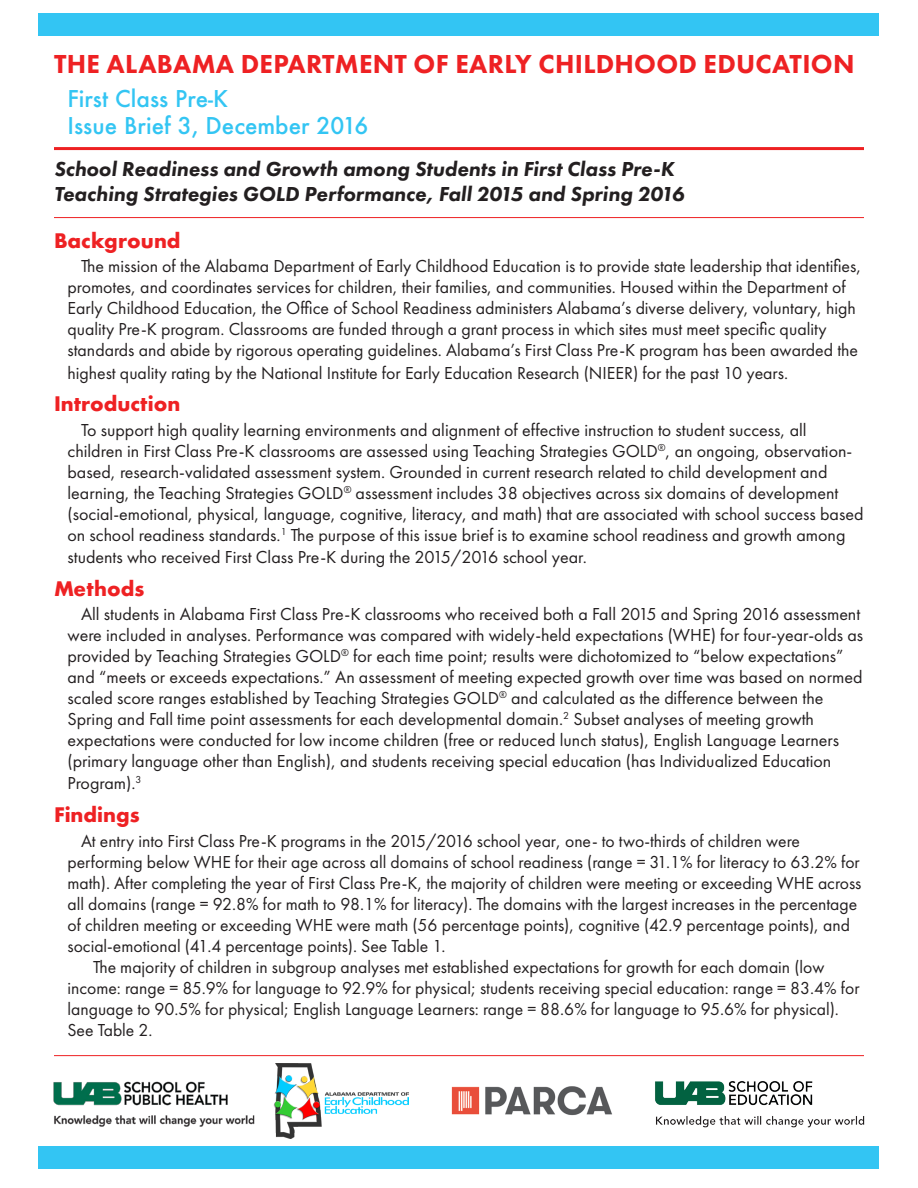
<style>
.page{position:relative;width:918px;height:1188px;background:#fff}
.page>*{position:absolute;margin:0;border:0;box-sizing:border-box;transform-origin:0 0}
.t1{font:800 27px "Futura PT";letter-spacing:.01em;color:#ee2123}
.t2{font:500 22.5px "Futura";color:#33c5f3}
.t3{font:italic 800 21px "Futura PT";color:#231f20}
.t4{font:700 19.5px "Futura";color:#ee2123}
.t5{font:18px/21px "Futura PT";color:#231f20}
</style>
<div class="page">
<hr style="left:54px;top:147px;width:810px;height:3px;background:#ee2123">
<hr style="left:54px;top:217px;width:810px;height:1px;background:#ee2123">
<hr style="left:54px;top:1055px;width:810px;height:1px;background:#ee2123">
<img style="left:53px;top:1081px;width:202px;height:46px">
<img style="left:273px;top:1063px;width:136px;height:75px">
<img style="left:451px;top:1086px;width:161px;height:30px">
<img style="left:655px;top:1081px;width:210px;height:47px">
<div style="left:39px;top:14px;width:840px;height:22px;background:#33c5f3"></div>
<div style="left:39px;top:1146px;width:840px;height:22px;background:#33c5f3"></div>
<p class="t1" style="left:54px;top:47px;width:802px">THE ALABAMA DEPARTMENT OF EARLY CHILDHOOD EDUCATION</p>
<p class="t2" style="left:68px;top:83px;width:162px">First Class Pre-K</p>
<p class="t2" style="left:68px;top:110px;width:302px">Issue Brief 3, December 2016</p>
<p class="t3" style="left:54px;top:156px;width:622px">School Readiness and Growth among Students in First Class Pre-K</p>
<p class="t3" style="left:54px;top:181px;width:632px">Teaching Strategies GOLD Performance, Fall 2015 and Spring 2016</p>
<p class="t4" style="left:54px;top:227px;width:128px">Background</p>
<p class="t5" style="left:68px;top:256px;width:795px;text-indent:14px">The mission of the Alabama Department of Early Childhood Education is to provide state leadership that identifies, promotes, and coordinates services for children, their families, and communities. Housed within the Department of Early Childhood Education, the Office of School Readiness administers Alabama’s diverse delivery, voluntary, high quality Pre-K program. Classrooms are funded through a grant process in which sites must meet specific quality standards and abide by rigorous operating guidelines. Alabama’s First Class Pre-K program has been awarded the highest quality rating by the National Institute for Early Education Research (NIEER) for the past 10 years.</p>
<p class="t4" style="left:54px;top:390px;width:128px">Introduction</p>
<p class="t5" style="left:68px;top:419px;width:798px;text-indent:14px">To support high quality learning environments and alignment of effective instruction to student success, all children in First Class Pre-K classrooms are assessed using Teaching Strategies GOLD<sup>®</sup>, an ongoing, observation&shy;based, research-validated assessment system. Grounded in current research related to child development and learning, the Teaching Strategies GOLD<sup>®</sup> assessment includes 38 objectives across six domains of development (social-emotional, physical, language, cognitive, literacy, and math) that are associated with school success based on school readiness standards.<sup>1</sup> The purpose of this issue brief is to examine school readiness and growth among students who received First Class Pre-K during the 2015/2016 school year.</p>
<p class="t4" style="left:54px;top:575px;width:92px">Methods</p>
<p class="t5" style="left:68px;top:604px;width:797px;text-indent:14px">All students in Alabama First Class Pre-K classrooms who received both a Fall 2015 and Spring 2016 assessment were included in analyses. Performance was compared with widely-held expectations (WHE) for four-year-olds as provided by Teaching Strategies GOLD<sup>®</sup> for each time point; results were dichotomized to “below expectations” and “meets or exceeds expectations.” An assessment of meeting expected growth over time was based on normed scaled score ranges established by Teaching Strategies GOLD<sup>®</sup> and calculated as the difference between the Spring and Fall time point assessments for each developmental domain.<sup>2</sup> Subset analyses of meeting growth expectations were conducted for low income children (free or reduced lunch status), English Language Learners (primary language other than English), and students receiving special education (has Individualized Education Program).<sup>3</sup></p>
<p class="t4" style="left:54px;top:801px;width:87px">Findings</p>
<p class="t5" style="left:68px;top:830px;width:795px;text-indent:14px">At entry into First Class Pre-K programs in the 2015/2016 school year, one- to two-thirds of children were performing below WHE for their age across all domains of school readiness (range = 31.1% for literacy to 63.2% for math). After completing the year of First Class Pre-K, the majority of children were meeting or exceeding WHE across all domains (range = 92.8% for math to 98.1% for literacy). The domains with the largest increases in the percentage of children meeting or exceeding WHE were math (56 percentage points), cognitive (42.9 percentage points), and social-emotional (41.4 percentage points). See Table 1.</p>
<p class="t5" style="left:68px;top:956px;width:794px;text-indent:26px">The majority of children in subgroup analyses met established expectations for growth for each domain (low income: range = 85.9% for language to 92.9% for physical; students receiving special education: range = 83.4% for language to 90.5% for physical; English Language Learners: range = 88.6% for language to 95.6% for physical).<br>See Table 2.</p>
</div>
